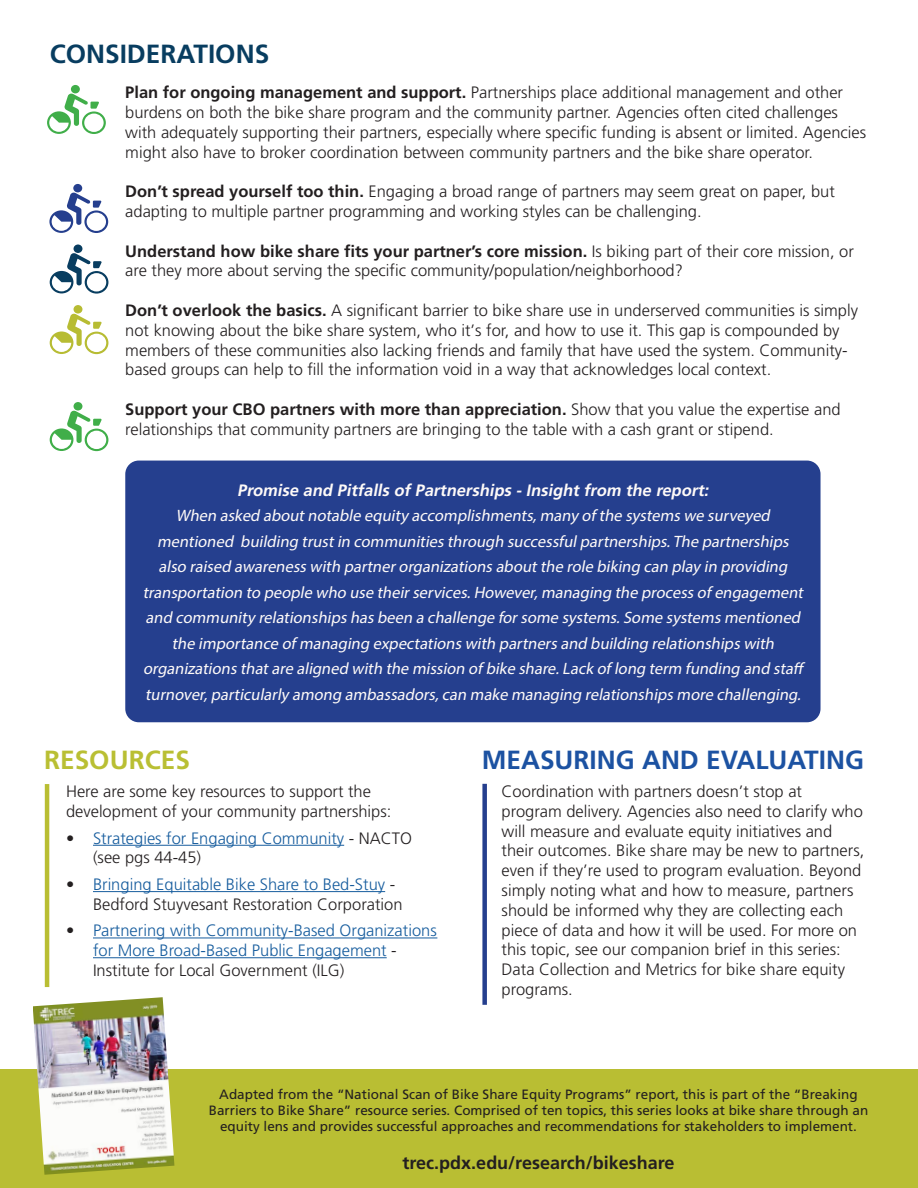
<style>
.page{position:relative;width:918px;height:1188px;background:#fff}
.page>*{position:absolute;margin:0;border:0;box-sizing:border-box;transform-origin:0 0}
.t1{font:700 26.25px "Frutiger LT Std";color:#1c52a2}
.t2{font:700 26.25px "Frutiger LT Std";color:#083d60}
.t3{font:700 26.25px "Frutiger LT Std";color:#b9bf33}
.t4{font:700 18px "Frutiger LT Std";color:#231f20}
.t5{font:300 16.5px/19.8px "Frutiger";color:#231f20}
.t6{font:italic 16.5px/25.5px "Myriad Pro";color:#fefaf8;text-align:center}
.t7{font:300 16.5px/19.8px "Frutiger";color:#175d9e}
.t8{font:italic 700 16.5px "Frutiger LT Std";color:#fefaf8}
.t9{font:13.5px/16.2px "Frutiger";color:#231f20;text-align:center}
.s1{font-family:"Frutiger LT Std";font-weight:700}
.s2{color:#231f20}
.s3{color:#175d9e}
</style>
<div class="page">
<hr style="left:93px;top:845px;width:251px;height:1px;background:#175d9e">
<hr style="left:93px;top:891px;width:292px;height:1px;background:#175d9e">
<hr style="left:93px;top:938px;width:344px;height:1px;background:#175d9e">
<hr style="left:93px;top:957px;width:294px;height:1px;background:#175d9e">
<div style="left:0;top:1069px;width:918px;height:119px;background:#b9be33"></div>
<img style="left:33px;top:997px;width:141px;height:178px">
<div style="left:71px;top:85px;width:9px;height:8px;background:#40ae49;border-radius:50%"></div>
<svg style="left:47px;top:93px;width:59px;height:41px"></svg>
<div style="left:73px;top:184px;width:9px;height:8px;background:#253f8e;border-radius:50%"></div>
<svg style="left:49px;top:192px;width:59px;height:41px"></svg>
<div style="left:74px;top:245px;width:8px;height:8px;background:#083d60;border-radius:50%"></div>
<svg style="left:50px;top:253px;width:58px;height:41px"></svg>
<hr style="left:45px;top:784px;width:4px;height:203px;background:#b9be33">
<div style="left:482px;top:784px;width:5px;height:221px;background:#253f8e"></div>
<div style="left:74px;top:305px;width:8px;height:9px;background:#b7bc33;border-radius:50%"></div>
<svg style="left:50px;top:313px;width:58px;height:41px"></svg>
<div style="left:125px;top:461px;width:696px;height:261px;background:#253f8e;border-radius:14px"></div>
<div style="left:74px;top:402px;width:8px;height:9px;background:#40ae49;border-radius:50%"></div>
<svg style="left:50px;top:410px;width:58px;height:41px"></svg>
<p class="t2" style="left:50px;top:39px;width:221px">CONSIDERATIONS</p>
<p class="t5" style="left:125px;top:83px;width:742px"><span class="s1">Plan for ongoing management and support.</span> Partnerships place additional management and other burdens on both the bike share program and the community partner. Agencies often cited challenges with adequately supporting their partners, especially where specific funding is absent or limited. Agencies might also have to broker coordination between community partners and the bike share operator.</p>
<p class="t5" style="left:125px;top:182px;width:711px"><span class="s1">Don’t spread yourself too thin.</span> Engaging a broad range of partners may seem great on paper, but adapting to multiple partner programming and working styles can be challenging.</p>
<p class="t5" style="left:125px;top:241px;width:730px"><span class="s1">Understand how bike share fits your partner’s core mission.</span> Is biking part of their core mission, or are they more about serving the specific community/population/neighborhood?</p>
<p class="t5" style="left:125px;top:301px;width:734px"><span class="s1">Don’t overlook the basics.</span> A significant barrier to bike share use in underserved communities is simply not knowing about the bike share system, who it’s for, and how to use it. This gap is compounded by members of these communities also lacking friends and family that have used the system. Community&shy;based groups can help to fill the information void in a way that acknowledges local context.</p>
<p class="t5" style="left:125px;top:400px;width:717px"><span class="s1">Support your CBO partners with more than appreciation.</span> Show that you value the expertise and relationships that community partners are bringing to the table with a cash grant or stipend.</p>
<p class="t8" style="left:237px;top:480px;width:476px">Promise and Pitfalls of Partnerships - Insight from the report:</p>
<p class="t6" style="left:143px;top:503px;width:665px">When asked aboutnotable equity accomplishments,many of the systems we surveyed mentioned building trustin communities through successfulpartnerships.The partnerships also raised awareness with partnerorganizations aboutthe role biking can play in providing transportation to people who use theirservices.However,managing the process of engagement and community relationships has been a challenge forsome systems.Some systems mentioned the importance of managing expectations with partners and building relationships with organizations thatare aligned with the mission of bike share.Lack of long term funding and staff turnover,particularly among ambassadors,can make managing relationships more challenging.</p>
<p class="t3" style="left:44px;top:745px;width:147px">RESOURCES</p>
<p class="t5" style="left:66px;top:782px;width:327px">Here are some key resources to support the development of your community partnerships:</p>
<p class="t7" style="left:93px;top:828px;width:321px;text-indent:-27px"><span class="s2">•</span> Strategies for Engaging Community <span class="s2">- NACTO (see pgs 44-45)</span></p>
<p class="t5" style="left:93px;top:875px;width:311px;text-indent:-27px">• <span class="s3">Bringing Equitable Bike Share to Bed-Stuy</span> -<br>Bedford Stuyvesant Restoration Corporation</p>
<p class="t7" style="left:93px;top:921px;width:345px;text-indent:-27px"><span class="s2">•</span> Partnering with Community-Based Organizations for More Broad-Based Public Engagement <span class="s2">-<br>Institute for Local Government (ILG)</span></p>
<p class="t1" style="left:482px;top:745px;width:384px">MEASURING AND EVALUATING</p>
<p class="t5" style="left:502px;top:782px;width:364px">Coordination with partners doesn’t stop at program delivery. Agencies also need to clarify who will measure and evaluate equity initiatives and their outcomes. Bike share may be new to partners, even if they’re used to program evaluation. Beyond simply noting what and how to measure, partners should be informed why they are collecting each piece of data and how it will be used. For more on this topic, see our companion brief in this series:<br>Data Collection and Metrics for bike share equity programs.</p>
<p class="t9" style="left:209px;top:1086px;width:661px">Adapted from the “National Scan of Bike Share Equity Programs” report, this is part of the “Breaking<br>Barriers to Bike Share” resource series. Comprised of ten topics, this series looks at bike share through an equity lens and provides successful approaches and recommendations for stakeholders to implement.</p>
<p class="t4" style="left:403px;top:1152px;width:273px">trec.pdx.edu/research/bikeshare</p>
</div>
